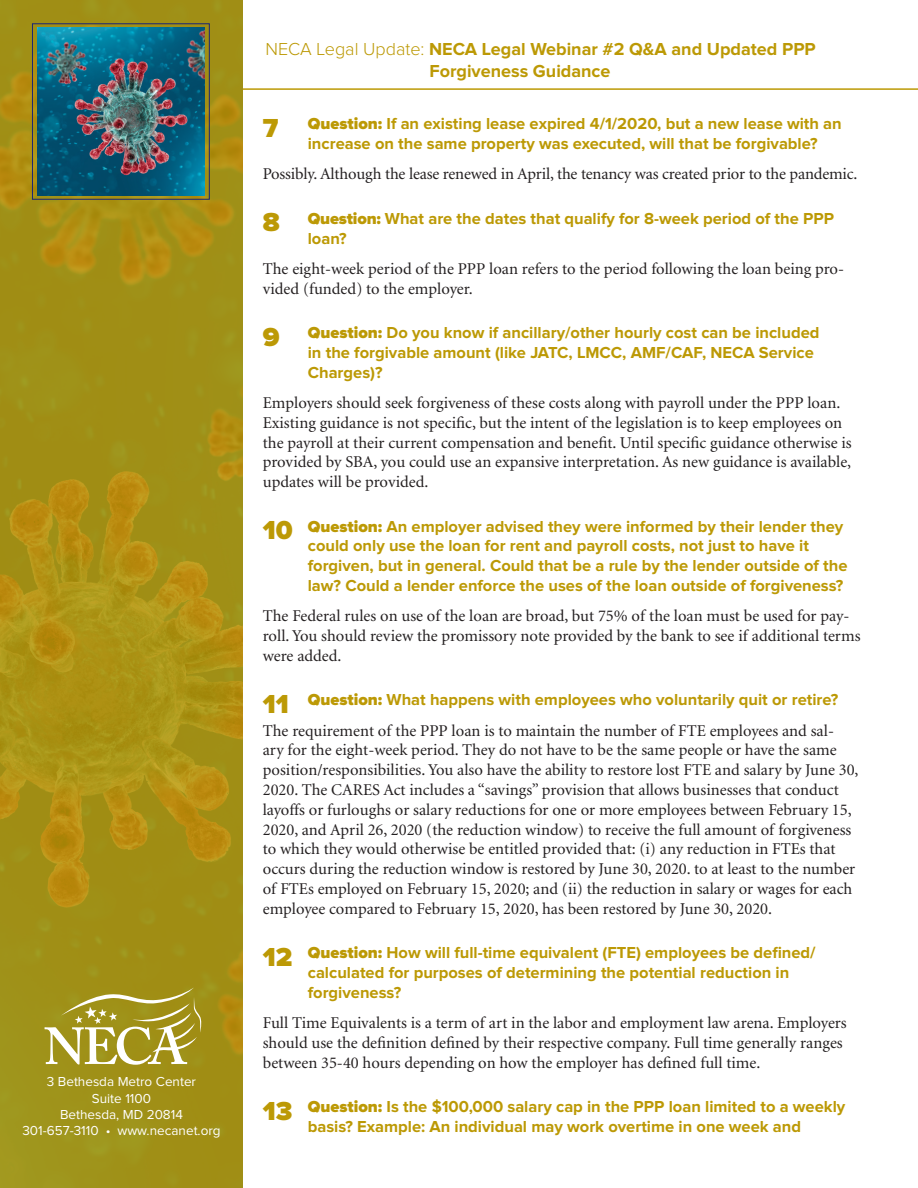
<style>
.page{position:relative;width:918px;height:1188px;background:#fff}
.page>*{position:absolute;margin:0;border:0;box-sizing:border-box;transform-origin:0 0}
.t1{font:700 18px/21.6px "Proxima Nova";color:#bc9905}
.Text{font:16.5px/19.8px "Minion";color:#231f20}
.Question_Indent{font:700 16.5px/19.8px "Proxima Nova";color:#bc9905}
.t2{font:13.5px/16.2px "Proxima Nova";color:#fff;text-align:center}
.s1{font-weight:300}
.s2{font-weight:900;font-size:27px}
.s3{font-weight:900}
</style>
<div class="page">
<hr style="left:243px;top:88px;width:675px;height:2px;background:#bc9905">
<svg style="left:0;top:0;width:243px;height:1188px;background:#988b20"></svg>
<div style="left:32px;top:23px;width:178px;height:177px;border:1px solid #1b2677"></div>
<svg style="left:45px;top:985px;width:159px;height:80px"></svg>
<p class="t2" style="left:25px;top:1071px;width:200px">3 Bethesda Metro Center<br>Suite 1100<br>Bethesda, MD 20814<br>301-657-3110 • www.necanet.org</p>
<p class="t2" style="left:47px;top:1074px;width:151px">3 Bethesda Metro Center</p>
<p class="t2" style="left:92px;top:1091px;width:61px">Suite 1100</p>
<p class="t2" style="left:60px;top:1107px;width:124px">Bethesda, MD 20814</p>
<p class="t2" style="left:22px;top:1123px;width:200px">301-657-3110 • www.necanet.org</p>
<p class="t1" style="left:429px;top:39px;width:388px;text-indent:-164px"><span class="s1">NECA Legal Update:</span> NECA Legal Webinar #2 Q&amp;A and Updated PPP<br>Forgiveness Guidance</p>
<p class="Question_Indent" style="left:308px;top:115px;width:536px;text-indent:-45px"><span class="s2">7</span> <span class="s3">Question:</span> If an existing lease expired 4/1/2020, but a new lease with an increase on the same property was executed, will that be forgivable?</p>
<p class="Text" style="left:263px;top:165px;width:596px">Possibly. Although the lease renewed in April, the tenancy was created prior to the pandemic.</p>
<p class="Question_Indent" style="left:308px;top:209px;width:528px;text-indent:-45px"><span class="s2">8</span> <span class="s3">Question:</span> What are the dates that qualify for 8-week period of the PPP loan?</p>
<p class="Text" style="left:263px;top:259px;width:583px">The eight-week period of the PPP loan refers to the period following the loan being pro&shy;vided (funded) to the employer.</p>
<p class="Question_Indent" style="left:308px;top:323px;width:513px;text-indent:-45px"><span class="s2">9</span> <span class="s3">Question:</span> Do you know if ancillary/other hourly cost can be included in the forgivable amount (like JATC, LMCC, AMF/CAF, NECA Service<br>Charges)?</p>
<p class="Text" style="left:263px;top:393px;width:590px">Employers should seek forgiveness of these costs along with payroll under the PPP loan.<br>Existing guidance is not specific, but the intent of the legislation is to keep employees on the payroll at their current compensation and benefit. Until specific guidance otherwise is provided by SBA, you could use an expansive interpretation. As new guidance is available, updates will be provided.</p>
<p class="Question_Indent" style="left:308px;top:517px;width:541px;text-indent:-45px"><span class="s2">10</span> <span class="s3">Question:</span> An employer advised they were informed by their lender they could only use the loan for rent and payroll costs, not just to have it forgiven, but in general. Could that be a rule by the lender outside of the law? Could a lender enforce the uses of the loan outside of forgiveness?</p>
<p class="Text" style="left:263px;top:607px;width:599px">The Federal rules on use of the loan are broad, but 75% of the loan must be used for pay&shy;roll. You should review the promissory note provided by the bank to see if additional terms were added.</p>
<p class="Question_Indent" style="left:263px;top:691px;width:577px"><span class="s2">11</span> <span class="s3">Question:</span> What happens with employees who voluntarily quit or retire?</p>
<p class="Text" style="left:263px;top:721px;width:597px">The requirement of the PPP loan is to maintain the number of FTE employees and sal&shy;ary for the eight-week period. They do not have to be the same people or have the same position/responsibilities. You also have the ability to restore lost FTE and salary by June 30, 2020. The CARES Act includes a “savings” provision that allows businesses that conduct layoffs or furloughs or salary reductions for one or more employees between February 15, 2020, and April 26, 2020 (the reduction window) to receive the full amount of forgiveness to which they would otherwise be entitled provided that: (i) any reduction in FTEs that occurs during the reduction window is restored by June 30, 2020. to at least to the number of FTEs employed on February 15, 2020; and (ii) the reduction in salary or wages for each employee compared to February 15, 2020, has been restored by June 30, 2020.</p>
<p class="Question_Indent" style="left:308px;top:944px;width:509px;text-indent:-45px"><span class="s2">12</span> <span class="s3">Question:</span> How will full-time equivalent (FTE) employees be defined/ calculated for purposes of determining the potential reduction in forgiveness?</p>
<p class="Text" style="left:263px;top:1014px;width:586px">Full Time Equivalents is a term of art in the labor and employment law arena. Employers should use the definition defined by their respective company. Full time generally ranges between 35-40 hours depending on how the employer has defined full time.</p>
<p class="Question_Indent" style="left:263px;top:1097px;width:584px;text-align:center"><span class="s2">13</span> <span class="s3">Question:</span> Is the $100,000 salary cap in the PPP loan limited to a weekly basis? Example: An individual may work overtime in one week and</p>
</div>
